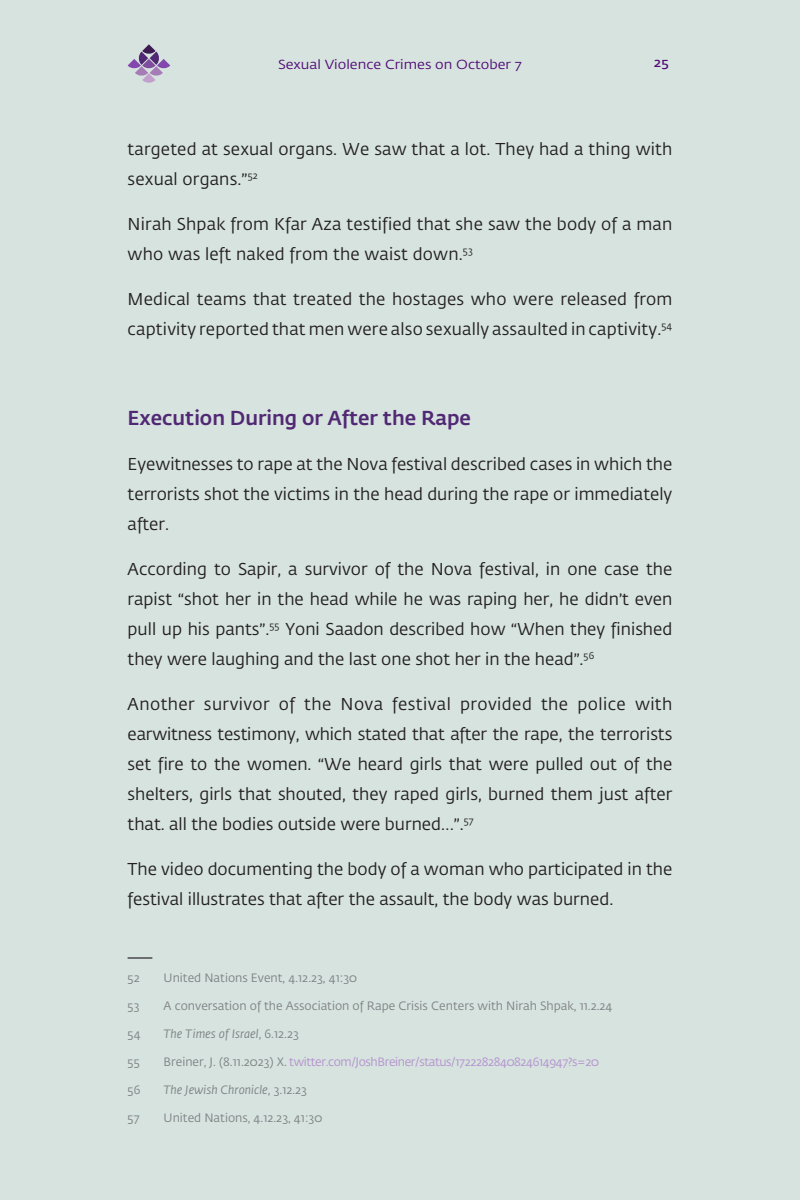
<style>
.page{position:relative;width:800px;height:1200px;background:#d6e3df}
.page>*{position:absolute;margin:0;border:0;box-sizing:border-box;transform-origin:0 0}
.t1{font:500 20px "Fedra Sans H+L";color:#512873}
.t2{font:17px/30px "Fedra Sans H+L";color:#231f20}
.t3{font:17px "Fedra Sans H+L";letter-spacing:.025em;color:#231f20}
.t4{font:13px "Fedra Sans H+L";color:#510c76;scale:1.1 1}
.t5{font:600 13px "Fedra Sans H+L";color:#510c76;scale:1.1 1}
.t6{font:12px "Fedra Sans H+L";color:#808285}
.t7{font:12px "Fedra Sans H+L";letter-spacing:-.03em;color:#b591ce}
.t8{font:italic 12px "Fedra Sans H+L";color:#808285}
.t9{font:9.9px "Fedra Sans H+L";letter-spacing:.01em;color:#231f20}
.s1{font-size:17px}
.s2{font-style:normal}
.s3{color:#808285}
</style>
<div class="page">
<svg style="left:128px;top:44px;width:42px;height:39px"></svg>
<hr style="left:128px;top:957px;width:24px;height:2px;background:#6d6e71">
<p class="t4" style="left:278px;top:57px;width:223px">Sexual Violence Crimes on October 7</p>
<p class="t5" style="left:654px;top:55px;width:15px">25</p>
<p class="t2" style="left:128px;top:135px;width:546px">targeted at sexual organs. We saw that a lot. They had a thing with</p>
<p class="t9" style="left:248px;top:170px;width:12px">52</p>
<p class="t2" style="left:128px;top:165px;width:121px">sexual organs “.</p>
<p class="t2" style="left:128px;top:210px;width:546px">Nirah Shpak from Kfar Aza testified that she saw the body of a man</p>
<p class="t9" style="left:459px;top:245px;width:16px"><span class="s1">.</span>53</p>
<p class="t2" style="left:128px;top:240px;width:332px">who was left naked from the waist down</p>
<p class="t2" style="left:128px;top:285px;width:546px">Medical teams that treated the hostages who were released from</p>
<p class="t9" style="left:657px;top:320px;width:16px"><span class="s1">.</span>54</p>
<p class="t2" style="left:128px;top:315px;width:531px">captivity reported that men were also sexually assaulted in captivity</p>
<p class="t1" style="left:128px;top:406px;width:345px">Execution During or After the Rape</p>
<p class="t2" style="left:128px;top:450px;width:546px;text-align:justify">Eyewitnesses to rape at the Nova festival described cases in which the terrorists shot the victims in the head during the rape or immediately after.</p>
<p class="t2" style="left:128px;top:555px;width:546px;text-align:right">According to Sapir a, survivor of the Nova festival, in one case the rapist “shot her in the head while he was raping her, he didn t’ even<br>Yoni Saadon described how “When they finished</p>
<p class="t2" style="left:128px;top:615px;width:139px">pull up his pants”</p>
<p class="t9" style="left:265px;top:620px;width:16px"><span class="s1">.</span>55</p>
<p class="t2" style="left:128px;top:645px;width:454px">they were laughing and the last one shot her in the head“</p>
<p class="t9" style="left:580px;top:650px;width:16px"><span class="s1">.</span>56</p>
<p class="t3" style="left:204px;top:694px;width:67px">survivor</p>
<p class="t3" style="left:392px;top:694px;width:60px">festival</p>
<p class="t3" style="left:460px;top:694px;width:73px">provided</p>
<p class="t2" style="left:577px;top:690px;width:50px">police</p>
<p class="t2" style="left:635px;top:690px;width:39px">with</p>
<p class="t2" style="left:279px;top:690px;width:18px">of</p>
<p class="t2" style="left:128px;top:690px;width:546px">Another<br>earwitness testimony, which stated that after the rape, the terrorists set fire to the women. “We heard girls that were pulled out of the shelters, girls that shouted, they raped girls, burned them just after</p>
<p class="t9" style="left:460px;top:815px;width:15px"><span class="s1">.</span>57</p>
<p class="t2" style="left:304px;top:690px;width:29px">the</p>
<p class="t2" style="left:541px;top:690px;width:29px">the</p>
<p class="t2" style="left:340px;top:690px;width:44px">Nova</p>
<p class="t2" style="left:128px;top:810px;width:334px">that. all the bodies outside were burned...“</p>
<p class="t2" style="left:128px;top:855px;width:546px">The video documenting the body of a woman who participated in the festival illustrates that after the assault, the body was burned.</p>
<p class="t6" style="left:128px;top:971px;width:14px">52</p>
<p class="t6" style="left:164px;top:971px;width:195px">United Nations Event, 4.12.23, 41:30</p>
<p class="t6" style="left:128px;top:999px;width:13px">53</p>
<p class="t6" style="left:164px;top:999px;width:450px">A conversation of the Association of Rape Crisis Centers with Nirah Shpak, 11.2.24</p>
<p class="t6" style="left:128px;top:1027px;width:14px">54</p>
<p class="t8" style="left:164px;top:1027px;width:137px">The Times of Israel<span class="s2">, 6.12.23</span></p>
<p class="t6" style="left:128px;top:1055px;width:14px">55</p>
<p class="t7" style="left:164px;top:1055px;width:437px"><span class="s3">Breiner (. J, 8.11.2023) X.</span> twitter.com/JoshBreiner/status/1722282840824614947 =s ? 20</p>
<p class="t6" style="left:128px;top:1083px;width:14px">56</p>
<p class="t8" style="left:164px;top:1083px;width:145px">The Jewish Chronicle<span class="s2">, 3.12.23</span></p>
<p class="t6" style="left:128px;top:1111px;width:13px">57</p>
<p class="t6" style="left:164px;top:1111px;width:160px">United Nations, 4.12.23, 41:30</p>
</div>
